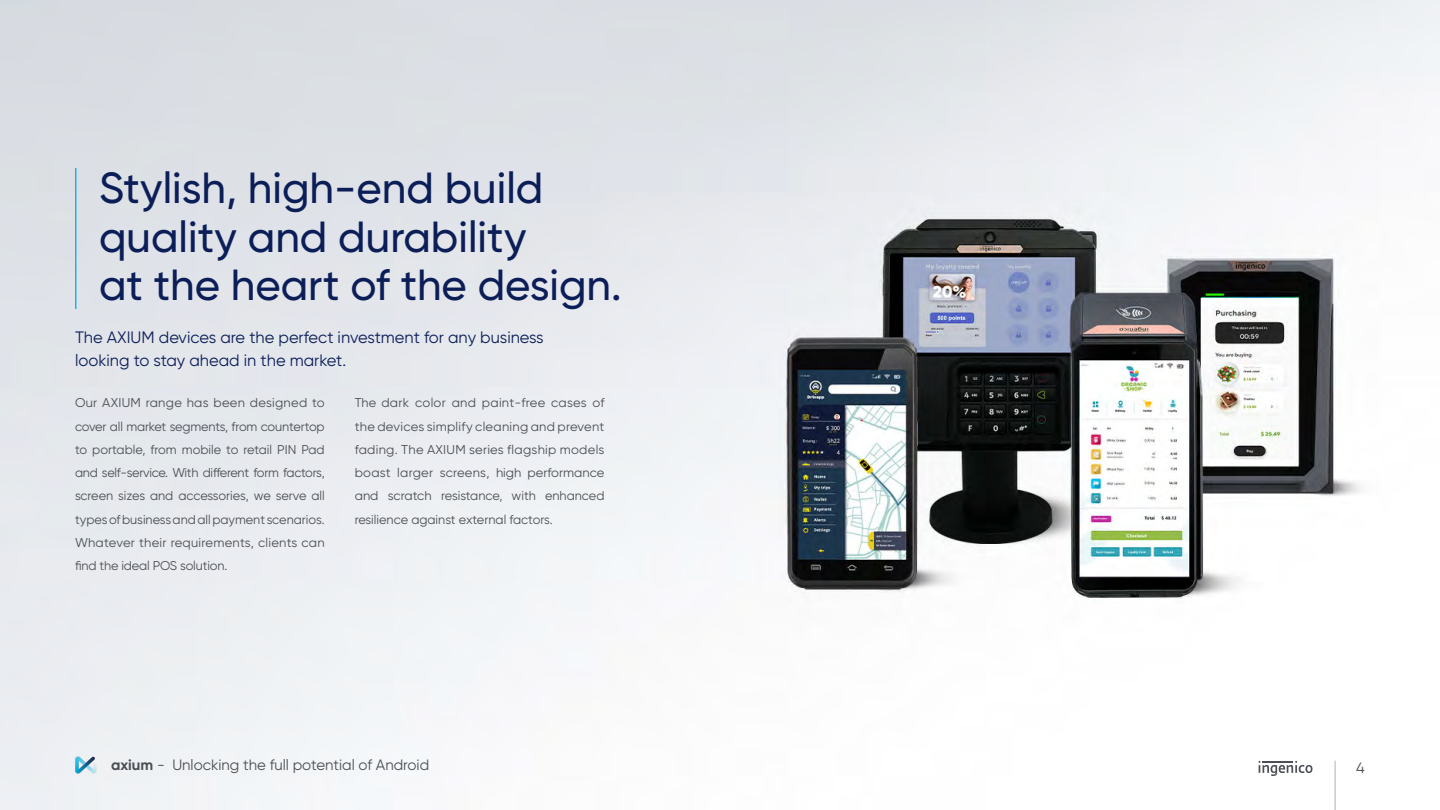
<style>
.page{position:relative;width:1440px;height:810px;background:#fff}
.page>*{position:absolute;margin:0;border:0;box-sizing:border-box;transform-origin:0 0}
.t1{font:500 43.5px/48.8px "Gilroy";color:#0c1e58}
.t2{font:16.5px/23.2px "Gilroy";color:#0c1e58}
.t3{font:15px "Gilroy";color:#4a4f55}
.t4{font:12.75px/23.2px "Gilroy";color:#4a4f55;text-align:justify}
.s1{font-weight:700}
</style>
<div class="page">
<img style="left:0;top:0;width:1440px;height:810px">
<hr style="left:75px;top:168px;width:1px;height:141px;background:#19b6dd">
<svg style="left:1259px;top:761px;width:54px;height:15px"></svg>
<img style="left:75px;top:756px;width:22px;height:19px">
<hr style="left:1335px;top:761px;width:1px;height:49px;background:#b0b3b3">
<h1 class="t1" style="left:99px;top:163px;width:524px">Stylish, high-end build quality and durability<br>at the heart of the design.</h1>
<p class="t2" style="left:75px;top:325px;width:470px">The AXIUM devices are the perfect investment for any business looking to stay ahead in the market.</p>
<p class="t4" style="left:75px;top:391px;width:251px">Our AXIUM range has been designed to cover all market segments, from countertop to portable, from mobile to retail PIN Pad and self-service. With different form factors, screen sizes and accessories, we serve all types of business and all payment scenarios.<br>Whatever their requirements, clients can find the ideal POS solution.</p>
<p class="t4" style="left:355px;top:391px;width:251px">The dark color and paint-free cases of the devices simplify cleaning and prevent fading. The AXIUM series flagship models boast larger screens, high performance and scratch resistance, with enhanced resilience against external factors.</p>
<p class="t3" style="left:111px;top:755px;width:320px"><span class="s1">axium</span> - Unlocking the full potential of Android</p>
<p class="t3" style="left:1356px;top:758px;width:10px">4</p>
</div>
